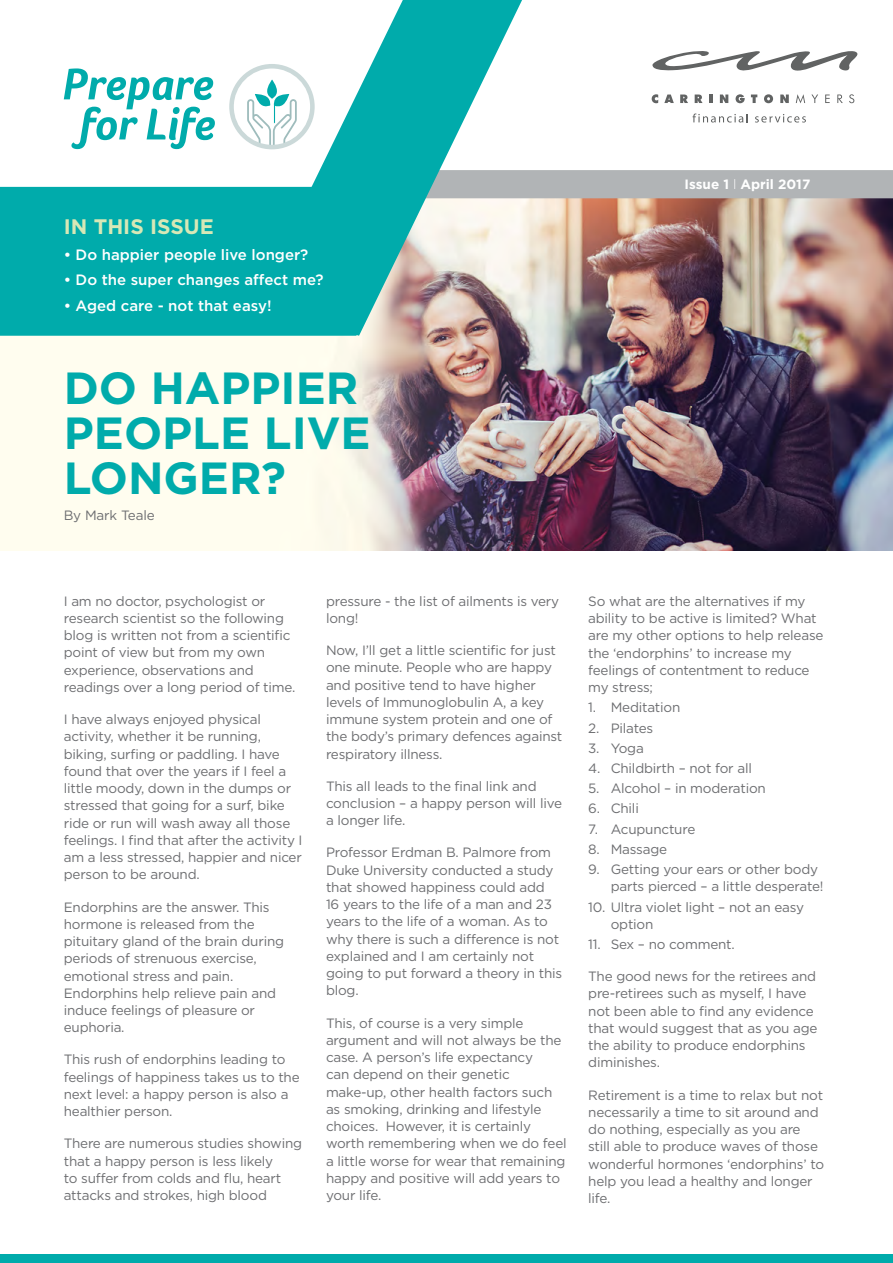
<style>
.page{position:relative;width:893px;height:1263px;background:#fff}
.page>*{position:absolute;margin:0;border:0;box-sizing:border-box;transform-origin:0 0}
.t1{font:700 45px/45px "Gotham";color:#00abab}
.t2{font:700 21px "Gotham";color:#d7e8b6}
.t3{font:500 15px "Gotham";color:#fff}
.t4{font:13.5px/17.2px "Gotham";letter-spacing:-.015em;color:#6d6e71}
.t5{font:700 13.5px "Gotham";color:#fff}
.s1{font-weight:300}
</style>
<div class="page">
<img style="left:0;top:198px;width:893px;height:353px">
<div style="left:522px;top:170px;width:371px;height:28px;background:#b1b4b6"></div>
<div style="left:0;top:187px;width:254px;height:149px;background:#00abab"></div>
<svg style="left:254px;top:0;width:268px;height:336px;fill:#00abab"></svg>
<div style="left:0;top:1254px;width:893px;height:9px;background:#00abab"></div>
<svg style="left:64px;top:68px;width:151px;height:81px"></svg>
<svg style="left:229px;top:64px;width:86px;height:85px"></svg>
<svg style="left:652px;top:51px;width:206px;height:20px"></svg>
<svg style="left:652px;top:94px;width:6px;height:9px"></svg>
<svg style="left:664px;top:95px;width:10px;height:8px"></svg>
<svg style="left:680px;top:95px;width:8px;height:8px"></svg>
<svg style="left:695px;top:95px;width:8px;height:8px"></svg>
<svg style="left:709px;top:95px;width:3px;height:8px"></svg>
<svg style="left:720px;top:95px;width:8px;height:8px"></svg>
<svg style="left:736px;top:94px;width:9px;height:9px"></svg>
<svg style="left:751px;top:95px;width:6px;height:8px"></svg>
<svg style="left:764px;top:94px;width:9px;height:9px"></svg>
<svg style="left:780px;top:95px;width:9px;height:8px"></svg>
<svg style="left:796px;top:94px;width:9px;height:9px"></svg>
<svg style="left:812px;top:95px;width:6px;height:8px"></svg>
<svg style="left:825px;top:95px;width:5px;height:8px"></svg>
<svg style="left:837px;top:95px;width:6px;height:8px"></svg>
<svg style="left:849px;top:94px;width:5px;height:9px"></svg>
<svg style="left:693px;top:113px;width:55px;height:10px"></svg>
<svg style="left:755px;top:114px;width:51px;height:9px"></svg>
<h2 class="t2" style="left:64px;top:212px;width:151px">IN THIS ISSUE</h2>
<p class="t3" style="left:64px;top:244px;width:246px">• Do happier people live longer?</p>
<p class="t3" style="left:64px;top:270px;width:261px">• Do the super changes affect me?</p>
<p class="t3" style="left:64px;top:296px;width:209px">• Aged care - not that easy!</p>
<h1 class="t1" style="left:64px;top:365px;width:308px">DO HAPPIER<br>PEOPLE LIVE<br>LONGER?</h1>
<p class="t4" style="left:64px;top:507px;width:93px">By Mark Teale</p>
<p class="t5" style="left:684px;top:175px;width:127px">Issue 1 <span class="s1">l</span> Apr i l 2017</p>
<p class="t4" style="left:64px;top:592px;width:233px">I am no doctor, psychologist or research scientist so the following blog is written not from a scientific point of view but from my own experience, observations and readings over a long period of time.</p>
<p class="t4" style="left:64px;top:710px;width:240px">I have always enjoyed physical activity, whether it be running, biking, surfing or paddling. I have found that over the years if I feel a little moody, down in the dumps or stressed that going for a surf, bike ride or run will wash away all those feelings. I find that after the activity I am a less stressed, happier and nicer person to be around.</p>
<p class="t4" style="left:64px;top:898px;width:222px">Endorphins are the answer. This hormone is released from the pituitary gland of the brain during periods of strenuous exercise, emotional stress and pain.<br>Endorphins help relieve pain and induce feelings of pleasure or euphoria.</p>
<p class="t4" style="left:64px;top:1051px;width:237px">This rush of endorphins leading to feelings of happiness takes us to the next level: a happy person is also a healthier person.</p>
<p class="t4" style="left:64px;top:1134px;width:240px">There are numerous studies showing that a happy person is less likely<br>to suffer from colds and flu, heart attacks and strokes, high blood</p>
<p class="t4" style="left:326px;top:592px;width:235px">pressure - the list of ailments is very long!</p>
<p class="t4" style="left:326px;top:641px;width:238px">Now, I’ll get a little scientific for just one minute. People who are happy and positive tend to have higher levels of Immunoglobulin A, a key immune system protein and one of the body’s primary defences against respiratory illness.</p>
<p class="t4" style="left:326px;top:777px;width:238px">This all leads to the final link and conclusion – a happy person will live a longer life.</p>
<p class="t4" style="left:326px;top:844px;width:238px">Professor Erdman B. Palmore from<br>Duke University conducted a study that showed happiness could add<br>16 years to the life of a man and 23 years to the life of a woman. As to why there is such a difference is not explained and I am certainly not going to put forward a theory in this blog.</p>
<p class="t4" style="left:326px;top:1014px;width:242px">This, of course is a very simple argument and will not always be the case. A person’s life expectancy<br>can depend on their genetic make-up, other health factors such as smoking, drinking and lifestyle choices. However, it is certainly worth remembering when we do feel a little worse for wear that remaining happy and positive will add years to your life.</p>
<p class="t4" style="left:588px;top:592px;width:237px">So what are the alternatives if my ability to be active is limited? What are my other options to help release the ‘endorphins’ to increase my feelings of contentment to reduce my stress;</p>
<p class="t4" style="left:588px;top:699px;width:94px">1. Meditation</p>
<p class="t4" style="left:588px;top:719px;width:67px">2. Pilates</p>
<p class="t4" style="left:588px;top:739px;width:57px">3. Yoga</p>
<p class="t4" style="left:588px;top:759px;width:165px">4. Childbirth – not for all</p>
<p class="t4" style="left:588px;top:779px;width:179px">5. Alcohol – in moderation</p>
<p class="t4" style="left:588px;top:800px;width:52px">6. Chili</p>
<p class="t4" style="left:588px;top:820px;width:109px">7. Acupuncture</p>
<p class="t4" style="left:588px;top:840px;width:80px">8. Massage</p>
<p class="t4" style="left:611px;top:860px;width:214px;text-indent:-23px">9. Getting your ears or other body parts pierced – a little desperate!</p>
<p class="t4" style="left:611px;top:898px;width:195px;text-indent:-23px">10. Ultra violet light – not an easy option</p>
<p class="t4" style="left:588px;top:935px;width:148px">11. Sex – no comment.</p>
<p class="t4" style="left:588px;top:967px;width:231px">The good news for the retirees and pre-retirees such as myself, I have not been able to find any evidence that would suggest that as you age the ability to produce endorphins diminishes.</p>
<p class="t4" style="left:588px;top:1086px;width:237px">Retirement is a time to relax but not necessarily a time to sit around and do nothing, especially as you are still able to produce waves of those wonderful hormones ‘endorphins’ to help you lead a healthy and longer life.</p>
</div>
